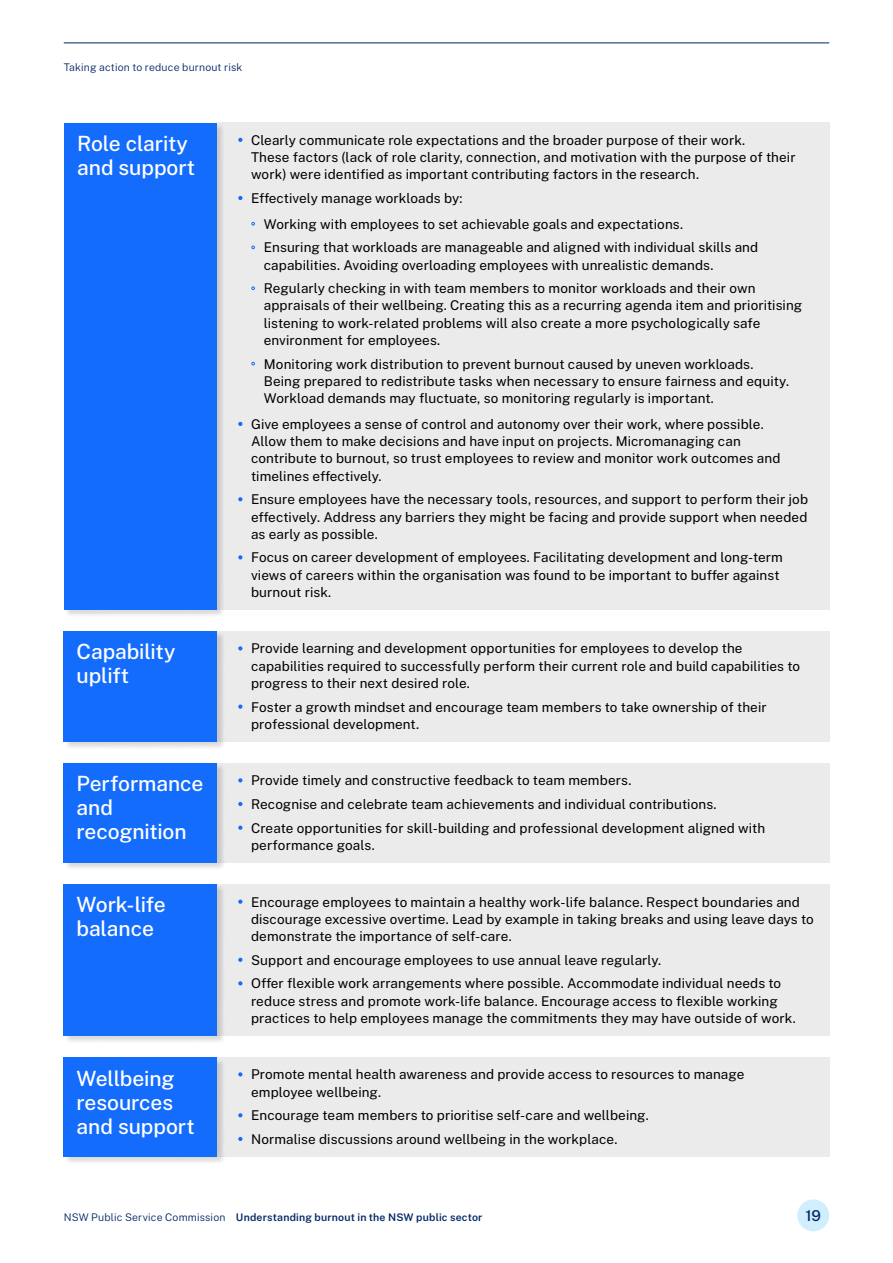
<style>
.page{position:relative;width:893px;height:1263px;background:#fff}
.page>*{position:absolute;margin:0;border:0;box-sizing:border-box;transform-origin:0 0}
._03_Heading_3_14pt_Medium{font:500 21px/24px "Public Sans";letter-spacing:-.005em;color:#fff}
.t1{font:500 15px "Public Sans";color:#002664}
.t2{font:13.5px/17.2px "Public Sans";letter-spacing:.01em;color:#000}
.t3{font:600 10.5px "Public Sans";letter-spacing:.02em;color:#002664}
._09_Folio_Footer_Descriptor_7pt_Regular{font:300 10.5px "Public Sans";letter-spacing:.015em;color:#002664}
.s1{color:#146cfd}
.s2{font-weight:300}
</style>
<div class="page">
<div style="left:217px;top:1057px;width:612px;height:100px;background:#ebebeb"></div>
<div style="left:217px;top:884px;width:612px;height:151px;background:#ebebeb"></div>
<div style="left:217px;top:763px;width:612px;height:100px;background:#ebebeb"></div>
<div style="left:217px;top:631px;width:612px;height:110px;background:#ebebeb"></div>
<div style="left:217px;top:122px;width:612px;height:488px;background:#ebebeb"></div>
<div style="left:64px;top:1058px;width:161px;height:107px;background:#000;opacity:.15"></div>
<div style="left:64px;top:1058px;width:153px;height:99px;background:#146cfd"></div>
<div style="left:64px;top:884px;width:161px;height:160px;background:#000;opacity:.15"></div>
<div style="left:64px;top:884px;width:153px;height:151px;background:#146cfd"></div>
<div style="left:64px;top:763px;width:161px;height:108px;background:#000;opacity:.15"></div>
<div style="left:64px;top:763px;width:153px;height:100px;background:#146cfd"></div>
<div style="left:64px;top:631px;width:161px;height:119px;background:#000;opacity:.15"></div>
<div style="left:64px;top:631px;width:153px;height:110px;background:#146cfd"></div>
<div style="left:65px;top:123px;width:160px;height:495px;background:#000;opacity:.15"></div>
<div style="left:64px;top:123px;width:153px;height:487px;background:#146cfd"></div>
<div style="left:797px;top:1199px;width:32px;height:32px;background:#cbedfd;border-radius:50%"></div>
<hr style="left:64px;top:43px;width:765px;height:1px;background:#002664">
<p class="_09_Folio_Footer_Descriptor_7pt_Regular" style="left:64px;top:60px;width:180px">Taking action to reduce burnout risk</p>
<h3 class="_03_Heading_3_14pt_Medium" style="left:77px;top:130px;width:120px">Role clarity and support</h3>
<p class="t2" style="left:251px;top:131px;width:546px;text-indent:-13px"><span class="s1">•</span> Clearly communicate role expectations and the broader purpose of their work.<br>These factors (lack of role clarity, connection, and motivation with the purpose of their work) were identified as important contributing factors in the research.</p>
<p class="t2" style="left:238px;top:189px;width:226px"><span class="s1">•</span> Effectively manage workloads by:</p>
<p class="t2" style="left:251px;top:214px;width:434px"><span class="s1">•</span> Working with employees to set achievable goals and expectations.</p>
<p class="t2" style="left:264px;top:238px;width:496px;text-indent:-13px"><span class="s1">•</span> Ensuring that workloads are manageable and aligned with individual skills and capabilities. Avoiding overloading employees with unrealistic demands.</p>
<p class="t2" style="left:264px;top:279px;width:540px;text-indent:-13px"><span class="s1">•</span> Regularly checking in with team members to monitor workloads and their own appraisals of their wellbeing. Creating this as a recurring agenda item and prioritising listening to work-related problems will also create a more psychologically safe environment for employees.</p>
<p class="t2" style="left:264px;top:354px;width:527px;text-indent:-13px"><span class="s1">•</span> Monitoring work distribution to prevent burnout caused by uneven workloads.<br>Being prepared to redistribute tasks when necessary to ensure fairness and equity.<br>Workload demands may fluctuate, so monitoring regularly is important.</p>
<p class="t2" style="left:251px;top:415px;width:531px;text-indent:-13px"><span class="s1">•</span> Give employees a sense of control and autonomy over their work, where possible.<br>Allow them to make decisions and have input on projects. Micromanaging can contribute to burnout, so trust employees to review and monitor work outcomes and timelines effectively.</p>
<p class="t2" style="left:251px;top:490px;width:558px;text-align:justify;text-indent:-13px"><span class="s1">•</span> Ensure employees have the necessary tools, resources, and support to perform their job effectively. Address any barriers they might be facing and provide support when needed as early as possible.</p>
<p class="t2" style="left:251px;top:548px;width:533px;text-indent:-13px"><span class="s1">•</span> Focus on career development of employees. Facilitating development and long-term views of careers within the organisation was found to be important to buffer against burnout risk.</p>
<h3 class="_03_Heading_3_14pt_Medium" style="left:77px;top:638px;width:100px">Capability uplift</h3>
<p class="t2" style="left:251px;top:639px;width:550px;text-indent:-13px"><span class="s1">•</span> Provide learning and development opportunities for employees to develop the capabilities required to successfully perform their current role and build capabilities to progress to their next desired role.</p>
<p class="t2" style="left:251px;top:697px;width:517px;text-indent:-13px"><span class="s1">•</span> Foster a growth mindset and encourage team members to take ownership of their professional development.</p>
<h3 class="_03_Heading_3_14pt_Medium" style="left:77px;top:770px;width:128px">Performance and recognition</h3>
<p class="t2" style="left:238px;top:771px;width:395px"><span class="s1">•</span> Provide timely and constructive feedback to team members.</p>
<p class="t2" style="left:238px;top:795px;width:480px"><span class="s1">•</span> Recognise and celebrate team achievements and individual contributions.</p>
<p class="t2" style="left:251px;top:818px;width:516px;text-indent:-13px"><span class="s1">•</span> Create opportunities for skill-building and professional development aligned with performance goals.</p>
<h3 class="_03_Heading_3_14pt_Medium" style="left:77px;top:891px;width:91px">Work-life balance</h3>
<p class="t2" style="left:251px;top:892px;width:564px;text-indent:-13px"><span class="s1">•</span> Encourage employees to maintain a healthy work-life balance. Respect boundaries and discourage excessive overtime. Lead by example in taking breaks and using leave days to demonstrate the importance of self-care.</p>
<p class="t2" style="left:238px;top:950px;width:424px"><span class="s1">•</span> Support and encourage employees to use annual leave regularly.</p>
<p class="t2" style="left:251px;top:974px;width:546px;text-indent:-13px"><span class="s1">•</span> Offer flexible work arrangements where possible. Accommodate individual needs to reduce stress and promote work-life balance. Encourage access to flexible working practices to help employees manage the commitments they may have outside of work.</p>
<h3 class="_03_Heading_3_14pt_Medium" style="left:77px;top:1065px;width:120px">Wellbeing resources and support</h3>
<p class="t2" style="left:251px;top:1065px;width:495px;text-indent:-13px"><span class="s1">•</span> Promote mental health awareness and provide access to resources to manage employee wellbeing.</p>
<p class="t2" style="left:238px;top:1106px;width:412px"><span class="s1">•</span> Encourage team members to prioritise self-care and wellbeing.</p>
<p class="t2" style="left:238px;top:1130px;width:381px"><span class="s1">•</span> Normalise discussions around wellbeing in the workplace.</p>
<p class="t3" style="left:64px;top:1209px;width:420px"><span class="s2">NSW Public Service Commission</span> Understanding burnout in the NSW public sector</p>
<p class="t1" style="left:805px;top:1204px;width:17px">19</p>
</div>
